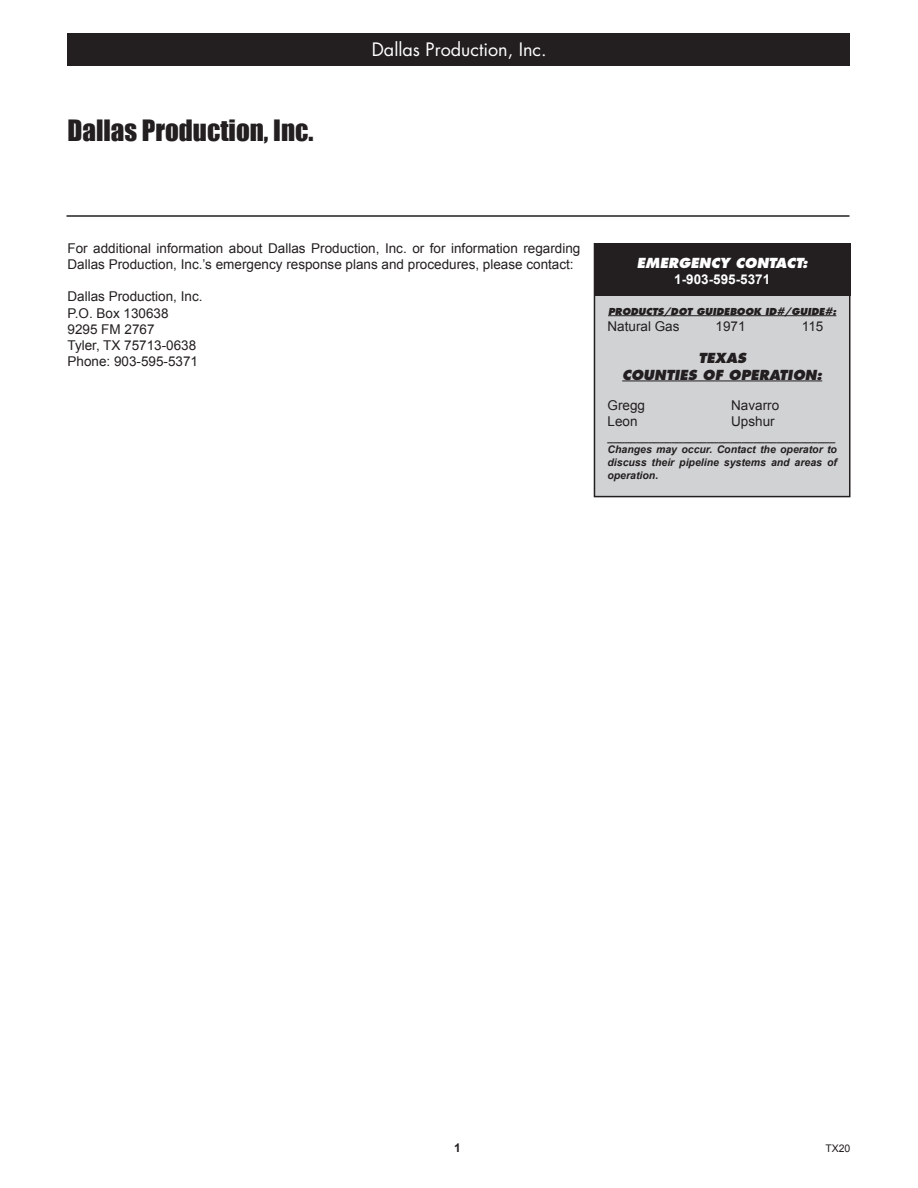
<style>
.page{position:relative;width:918px;height:1188px;background:#fff}
.page>*{position:absolute;margin:0;border:0;box-sizing:border-box;transform-origin:0 0}
.t1{font:27px "Impact";color:#231f20}
.t2{font:18px "Futura";color:#fff}
.t3{font:13.5px/16.2px "Arial";color:#231f20}
.t4{font:italic 800 13.5px "Futura";color:#231f20}
.t5{font:italic 800 13.5px "Futura";color:#fff}
.t6{font:700 13.5px "Arial";color:#fff}
.t7{font:700 12px "Arial";color:#231f20}
.t8{font:italic 700 10.5px/12.6px "Arial";color:#231f20;text-align:justify}
.t9{font:10.5px "Arial";color:#231f20}
.t10{font:italic 800 9.3px "Futura";color:#231f20}
</style>
<div class="page">
<div style="left:594px;top:244px;width:256px;height:253px;background:#d1d2d4"></div>
<div style="left:594px;top:243px;width:256px;height:254px;border:2px solid #231f20"></div>
<hr style="left:67px;top:215px;width:783px;height:2px;background:#231f20">
<div style="left:68px;top:34px;width:782px;height:32px;background:#231f20"></div>
<div style="left:594px;top:244px;width:256px;height:52px;background:#231f20"></div>
<hr style="left:608px;top:315px;width:228px;height:1px;background:#231f20">
<hr style="left:622px;top:381px;width:200px;height:1px;background:#231f20">
<p class="t1" style="left:68px;top:109px;width:248px">Dallas Production, Inc.</p>
<p class="t2" style="left:372px;top:38px;width:176px">Dallas Production, Inc.</p>
<p class="t3" style="left:68px;top:240px;width:514px">For additional information about Dallas Production, Inc. or for information regarding<br>Dallas Production, Inc.’s emergency response plans and procedures, please contact:</p>
<p class="t3" style="left:68px;top:289px;width:137px">Dallas Production, Inc.</p>
<p class="t3" style="left:68px;top:305px;width:103px">P.O. Box 130638</p>
<p class="t3" style="left:68px;top:321px;width:89px">9295 FM 2767</p>
<p class="t3" style="left:68px;top:337px;width:130px">Tyler, TX 75713-0638</p>
<p class="t3" style="left:68px;top:354px;width:132px">Phone: 903-595-5371</p>
<p class="t5" style="left:637px;top:254px;width:172px">EMERGENCY CONTACT:</p>
<p class="t6" style="left:674px;top:271px;width:98px">1-903-595-5371</p>
<p class="t10" style="left:608px;top:305px;width:230px">PRODUCTS/DOT GUIDEBOOK ID#/GUIDE#:</p>
<p class="t3" style="left:608px;top:318px;width:74px">Natural Gas</p>
<p class="t3" style="left:716px;top:318px;width:32px">1971</p>
<p class="t3" style="left:802px;top:318px;width:23px">115</p>
<p class="t4" style="left:698px;top:350px;width:49px">TEXAS</p>
<p class="t4" style="left:622px;top:366px;width:202px">COUNTIES OF OPERATION:</p>
<p class="t3" style="left:608px;top:397px;width:39px">Gregg</p>
<p class="t3" style="left:608px;top:414px;width:32px">Leon</p>
<p class="t3" style="left:731px;top:397px;width:50px">Navarro</p>
<p class="t3" style="left:731px;top:414px;width:45px">Upshur</p>
<p class="t8" style="left:608px;top:431px;width:229px">_______________________________________</p>
<p class="t8" style="left:608px;top:444px;width:231px">Changes may occur. Contact the operator to discuss their pipeline systems and areas of operation.</p>
<p class="t7" style="left:454px;top:1140px;width:8px">1</p>
<p class="t9" style="left:825px;top:1141px;width:27px">TX20</p>
</div>
